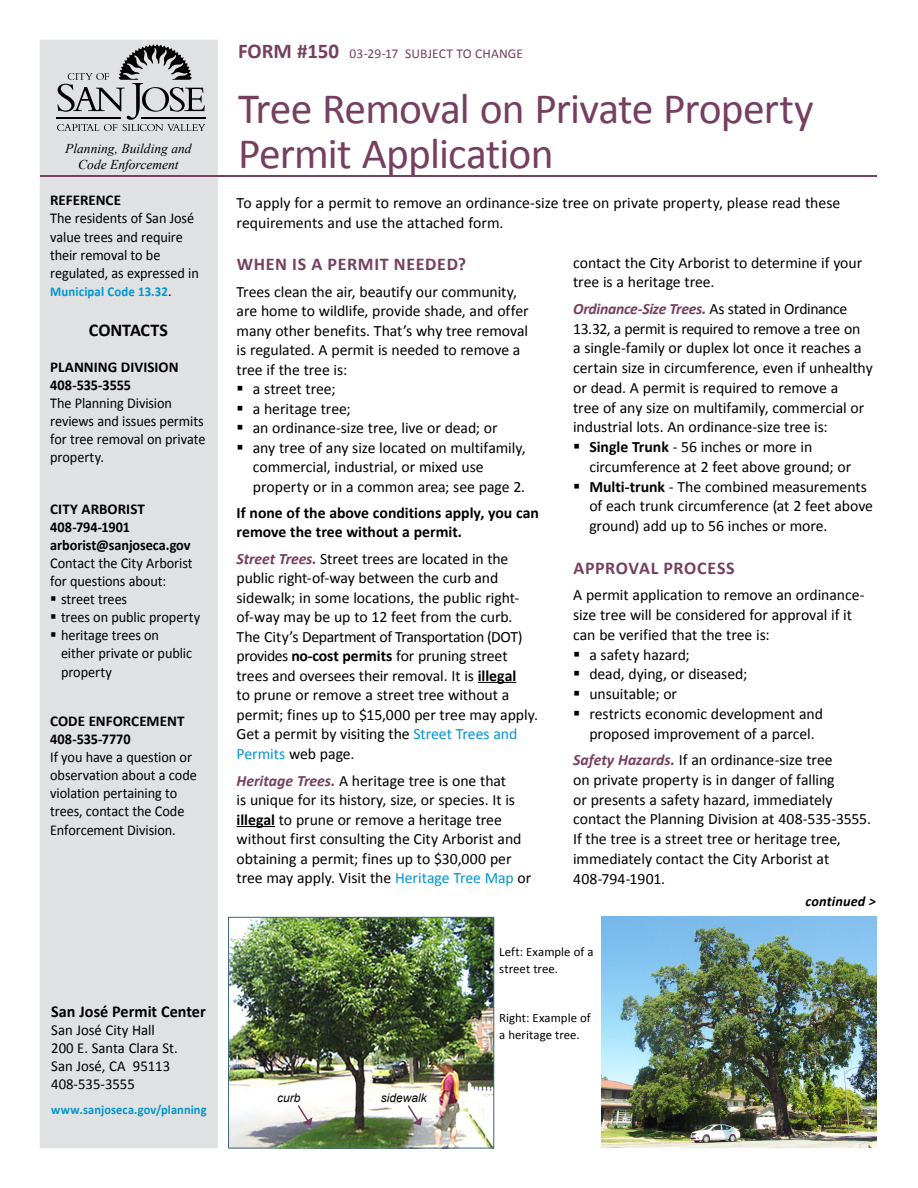
<style>
.page{position:relative;width:918px;height:1188px;background:#fff}
.page>*{position:absolute;margin:0;border:0;box-sizing:border-box;transform-origin:0 0}
.t1{font:43.5px/45px "Calibri";letter-spacing:-.02em;color:#763f60}
.t2{font:700 18px "Calibri";letter-spacing:.035em;color:#763f60}
.t3{font:700 18px "Calibri";letter-spacing:-.005em;color:#000}
.t4{font:700 16.65px "Calibri";color:#000}
.t5{font:15.75px/19.6px "Calibri";letter-spacing:-.005em;color:#000}
.t6{font:700 15.75px/19.5px "Calibri";color:#000}
.t7{font:italic 700 15.75px "Calibri";letter-spacing:-.02em;color:#763f60}
.t8{font:15.75px "Calibri";letter-spacing:-.025em;color:#000}
.t9{font:15.15px/18px "Calibri";color:#000}
.t10{font:15px/18.1px "Calibri";letter-spacing:-.005em;color:#000;scale:.95 1}
.t11{font:700 15px/18px "Calibri";color:#000}
.t12{font:italic 700 14.25px "Calibri";letter-spacing:.005em;color:#000}
.t13{font:italic 13.5px/16.2px "Times New Roman";color:#000;text-align:center}
.t14{font:13.5px "Calibri";letter-spacing:.005em;color:#763f60}
.t15{font:700 13.5px "Calibri";letter-spacing:.01em;color:#0096d0;scale:.95 1}
.t16{font:700 13.05px "Calibri";letter-spacing:.01em;color:#0096d0;scale:.95 1}
.t17{font:12.75px/16.5px "Calibri";letter-spacing:.005em;color:#000}
.t18{font:italic 12px "Arial";color:#000}
.s1{font-weight:400;font-size:15px;color:#000}
.s2{font-weight:700;font-size:21px}
.s3{font-weight:700;font-style:italic;color:#763f60}
.s4{font-weight:700}
.s5{color:#0096d0}
.s6{font-weight:400;font-style:normal;color:#000}
</style>
<div class="page">
<div style="left:40px;top:40px;width:178px;height:1108px;background:#e0e1e2"></div>
<hr style="left:478px;top:682px;width:38px;height:1px;background:#000">
<hr style="left:237px;top:826px;width:38px;height:1px;background:#000">
<img style="left:230px;top:919px;width:262px;height:227px">
<div style="left:228px;top:917px;width:266px;height:231px;border:1px solid #3d6887"></div>
<svg style="left:57px;top:44px;width:148px;height:87px"></svg>
<hr style="left:40px;top:176px;width:838px;height:1px;background:#763f60">
<svg style="left:406px;top:1104px;width:16px;height:22px"></svg>
<svg style="left:296px;top:1104px;width:16px;height:22px"></svg>
<img style="left:602px;top:917px;width:275px;height:231px">
<p class="t13" style="left:65px;top:140px;width:128px">Planning, Building and<br>Code Enforcement</p>
<p class="t11" style="left:50px;top:191px;width:72px">REFERENCE</p>
<p class="t10" style="left:50px;top:209px;width:158px">The residents of San José value trees and require their removal to be regulated, as expressed in</p>
<p class="t15" style="left:50px;top:283px;width:130px">Municipal Code 13.32<span class="s1">.</span></p>
<p class="t3" style="left:89px;top:318px;width:80px">CONTACTS</p>
<p class="t11" style="left:50px;top:358px;width:130px">PLANNING DIVISION<br>408-535-3555</p>
<p class="t10" style="left:50px;top:394px;width:165px">The Planning Division reviews and issues permits for tree removal on private property.</p>
<p class="t11" style="left:50px;top:500px;width:142px">CITY ARBORIST<br>408-794-1901 arborist@sanjoseca.gov</p>
<p class="t10" style="left:50px;top:554px;width:151px">Contact the City Arborist</p>
<p class="t10" style="left:50px;top:572px;width:124px">for questions about:</p>
<p class="t10" style="left:61px;top:590px;width:71px">street trees</p>
<p class="t10" style="left:61px;top:608px;width:148px">trees on public property</p>
<p class="t10" style="left:61px;top:626px;width:105px">heritage trees on</p>
<p class="t10" style="left:61px;top:644px;width:139px">either private or public</p>
<p class="t10" style="left:61px;top:663px;width:55px">property</p>
<p class="t11" style="left:50px;top:712px;width:136px">CODE ENFORCEMENT<br>408-535-7770</p>
<p class="t10" style="left:50px;top:748px;width:156px">If you have a question or observation about a code violation pertaining to trees, contact the Code<br>Enforcement Division.</p>
<p class="t4" style="left:51px;top:1000px;width:156px">San José Permit Center</p>
<p class="t9" style="left:51px;top:1021px;width:128px">San José City Hall<br>200 E. Santa Clara St.<br>San José, CA 95113<br>408-535-3555</p>
<p class="t16" style="left:51px;top:1101px;width:165px">www.sanjoseca.gov/planning</p>
<p class="t14" style="left:238px;top:45px;width:287px"><span class="s2">FORM #150</span> 03-29-17 SUBJECT TO CHANGE</p>
<h1 class="t1" style="left:238px;top:86px;width:577px">Tree Removal on Private Property<br>Permit Application</h1>
<p class="t5" style="left:237px;top:193px;width:605px">To apply for a permit to remove an ordinance-size tree on private property, please read these requirements and use the attached form.</p>
<p class="t2" style="left:237px;top:253px;width:231px">WHEN IS A PERMIT NEEDED?</p>
<p class="t5" style="left:237px;top:282px;width:282px">Trees clean the air, beautify our community,</p>
<p class="t5" style="left:237px;top:301px;width:294px">are home to wildlife, provide shade, and offer</p>
<p class="t5" style="left:237px;top:321px;width:293px">many other benefits. That’s why tree removal</p>
<p class="t5" style="left:237px;top:340px;width:285px">is regulated. A permit is needed to remove a</p>
<p class="t5" style="left:237px;top:360px;width:112px">tree if the tree is:</p>
<p class="t5" style="left:253px;top:379px;width:84px">a street tree;</p>
<p class="t5" style="left:253px;top:399px;width:100px">a heritage tree;</p>
<p class="t5" style="left:253px;top:418px;width:246px">an ordinance-size tree, live or dead; or</p>
<p class="t5" style="left:253px;top:438px;width:274px">any tree of any size located on multifamily,</p>
<p class="t5" style="left:253px;top:457px;width:233px">commercial, industrial, or mixed use</p>
<p class="t5" style="left:253px;top:477px;width:274px">property or in a common area; see page 2.</p>
<p class="t6" style="left:237px;top:503px;width:304px">If none of the above conditions apply, you can remove the tree without a permit.</p>
<p class="t5" style="left:237px;top:549px;width:303px"><span class="s3">Street Trees.</span> Street trees are located in the public right-of-way between the curb and sidewalk; in some locations, the public right&shy;of-way may be up to 12 feet from the curb.<br>The City’s Department of Transportation (DOT) provides <span class="s4">no-cost permits</span> for pruning street trees and oversees their removal. It is <span class="s4">illegal<br></span>to prune or remove a street tree without a permit; fines up to $15,000 per tree may apply.<br>Get a permit by visiting the <span class="s5">Street Trees and Permits</span> web page.</p>
<p class="t5" style="left:237px;top:771px;width:296px"><span class="s3">Heritage Trees.</span> A heritage tree is one that<br>is unique for its history, size, or species. It is <span class="s4">illegal</span> to prune or remove a heritage tree without first consulting the City Arborist and obtaining a permit; fines up to $30,000 per tree may apply. Visit the <span class="s5">Heritage Tree Map</span> or</p>
<p class="t5" style="left:573px;top:253px;width:291px">contact the City Arborist to determine if your tree is a heritage tree.</p>
<p class="t7" style="left:573px;top:299px;width:276px">Ordinance-Size Trees. <span class="s6">As stated in Ordinance</span></p>
<p class="t8" style="left:573px;top:318px;width:289px">13.32, a permit is required to remove a tree on</p>
<p class="t5" style="left:573px;top:338px;width:290px">a single-family or duplex lot once it reaches a</p>
<p class="t5" style="left:573px;top:358px;width:301px">certain size in circumference, even if unhealthy</p>
<p class="t5" style="left:573px;top:378px;width:267px">or dead. A permit is required to remove a</p>
<p class="t5" style="left:573px;top:398px;width:293px">tree of any size on multifamily, commercial or</p>
<p class="t5" style="left:573px;top:417px;width:256px">industrial lots. An ordinance-size tree is:</p>
<p class="t5" style="left:589px;top:437px;width:224px"><span class="s4">Single Trunk</span> - 56 inches or more in</p>
<p class="t5" style="left:589px;top:457px;width:263px">circumference at 2 feet above ground; or</p>
<p class="t5" style="left:589px;top:477px;width:279px"><span class="s4">Multi-trunk</span> - The combined measurements</p>
<p class="t5" style="left:589px;top:496px;width:285px">of each trunk circumference (at 2 feet above</p>
<p class="t5" style="left:589px;top:516px;width:240px">ground) add up to 56 inches or more.</p>
<p class="t2" style="left:574px;top:556px;width:163px">APPROVAL PROCESS</p>
<p class="t5" style="left:573px;top:585px;width:293px">A permit application to remove an ordinance-</p>
<p class="t5" style="left:573px;top:605px;width:281px">size tree will be considered for approval if it</p>
<p class="t5" style="left:573px;top:625px;width:198px">can be verified that the tree is:</p>
<p class="t5" style="left:589px;top:645px;width:102px">a safety hazard;</p>
<p class="t5" style="left:589px;top:664px;width:159px">dead, dying, or diseased;</p>
<p class="t5" style="left:589px;top:684px;width:89px">unsuitable; or</p>
<p class="t5" style="left:589px;top:704px;width:235px">restricts economic development and</p>
<p class="t5" style="left:589px;top:724px;width:227px">proposed improvement of a parcel.</p>
<p class="t5" style="left:573px;top:750px;width:299px"><span class="s3">Safety Hazards.</span> If an ordinance-size tree<br>on private property is in danger of falling<br>or presents a safety hazard, immediately contact the Planning Division at 408-535-3555.<br>If the tree is a street tree or heritage tree, immediately contact the City Arborist at 408-794-1901.</p>
<p class="t18" style="left:277px;top:1090px;width:25px">curb</p>
<p class="t18" style="left:381px;top:1090px;width:48px">sidewalk</p>
<p class="t17" style="left:499px;top:944px;width:96px">Left: Example of a street tree.</p>
<p class="t17" style="left:499px;top:1010px;width:93px">Right: Example of a heritage tree.</p>
<p class="t12" style="left:806px;top:892px;width:72px">continued &gt;</p>
</div>
